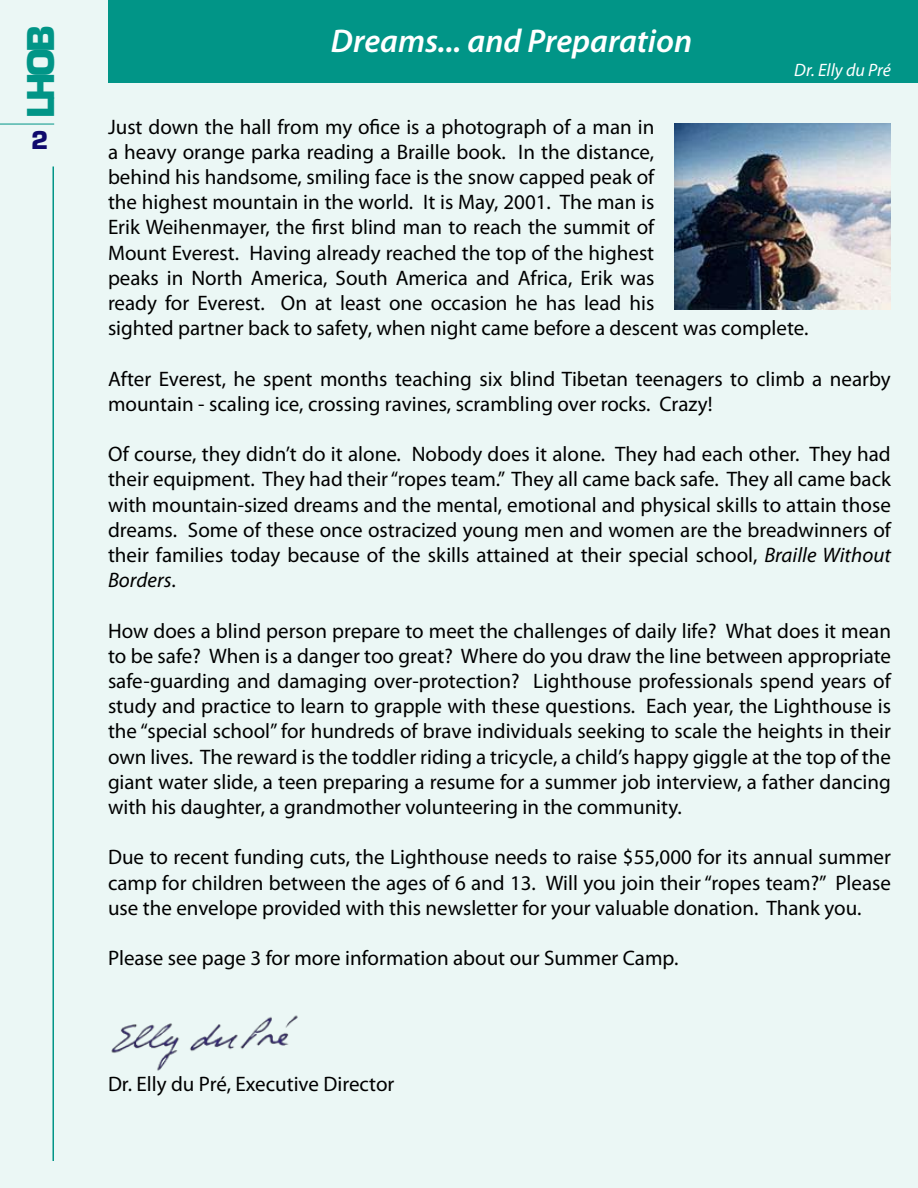
<style>
.page{position:relative;width:918px;height:1188px;background:#ebf7f5}
.page>*{position:absolute;margin:0;border:0;box-sizing:border-box;transform-origin:0 0}
.t1{font:700 36px "Eurostile LT Std";color:#019587}
.t2{font:italic 600 33px "Myriad Pro";color:#fff}
.t3{font:700 24px "Eurostile LT Std";color:#0f0a6d}
.t4{font:21px/25.2px "Myriad Pro";color:#000;text-align:justify}
.t5{font:italic 18px "Myriad Pro";color:#fff}
.s1{font-style:italic}
</style>
<div class="page">
<div style="left:108px;top:0;width:810px;height:82px;background:#019587"></div>
<img style="left:111px;top:1015px;width:187px;height:56px">
<hr style="left:52px;top:166px;width:2px;height:995px;background:#019587">
<img style="left:675px;top:123px;width:216px;height:187px">
<hr style="left:0;top:124px;width:54px;height:1px;background:#019587">
<h1 class="t1" style="left:19px;top:118px;width:94px;rotate:-90deg">LHOB</h1>
<p class="t3" style="left:31px;top:126px;width:19px">2</p>
<h2 class="t2" style="left:331px;top:20px;width:363px">Dreams... and Preparation</h2>
<p class="t5" style="left:794px;top:59px;width:98px">Dr. Elly du Pré</p>
<p class="t4" style="left:108px;top:114px;width:702px;text-align:left">Just down the hall from my ofice is a photograph of a man in<br>a heavy orange parka reading a Braille book. In the distance,<br>behind his handsome, smiling face is the snow capped peak of<br>the highest mountain in the world. It is May, 2001. The man is<br>Erik Weihenmayer, the first blind man to reach the summit of<br>Mount Everest. Having already reached the top of the highest<br>peaks in North America, South America and Africa, Erik was<br>ready for Everest. On at least one occasion he has lead his<br>sighted partner back to safety, when night came before a descent was complete.</p>
<p class="t4" style="left:108px;top:366px;width:784px">After Everest, he spent months teaching six blind Tibetan teenagers to climb a nearby mountain - scaling ice, crossing ravines, scrambling over rocks. Crazy!</p>
<p class="t4" style="left:108px;top:441px;width:785px">Of course, they didn’t do it alone. Nobody does it alone. They had each other. They had their equipment. They had their “ropes team.” They all came back safe. They all came back with mountain-sized dreams and the mental, emotional and physical skills to attain those dreams. Some of these once ostracized young men and women are the breadwinners of their families today because of the skills attained at their special school, <span class="s1">Braille Without Borders</span>.</p>
<p class="t4" style="left:108px;top:618px;width:785px">How does a blind person prepare to meet the challenges of daily life? What does it mean to be safe? When is a danger too great? Where do you draw the line between appropriate safe-guarding and damaging over-protection? Lighthouse professionals spend years of study and practice to learn to grapple with these questions. Each year, the Lighthouse is the “special school” for hundreds of brave individuals seeking to scale the heights in their own lives. The reward is the toddler riding a tricycle, a child’s happy giggle at the top of the giant water slide, a teen preparing a resume for a summer job interview, a father dancing with his daughter, a grandmother volunteering in the community.</p>
<p class="t4" style="left:108px;top:844px;width:785px">Due to recent funding cuts, the Lighthouse needs to raise $55,000 for its annual summer camp for children between the ages of 6 and 13. Will you join their “ropes team?” Please use the envelope provided with this newsletter for your valuable donation. Thank you.</p>
<p class="t4" style="left:108px;top:945px;width:572px">Please see page 3 for more information about our Summer Camp.</p>
<p class="t4" style="left:108px;top:1071px;width:288px">Dr. Elly du Pré, Executive Director</p>
</div>
